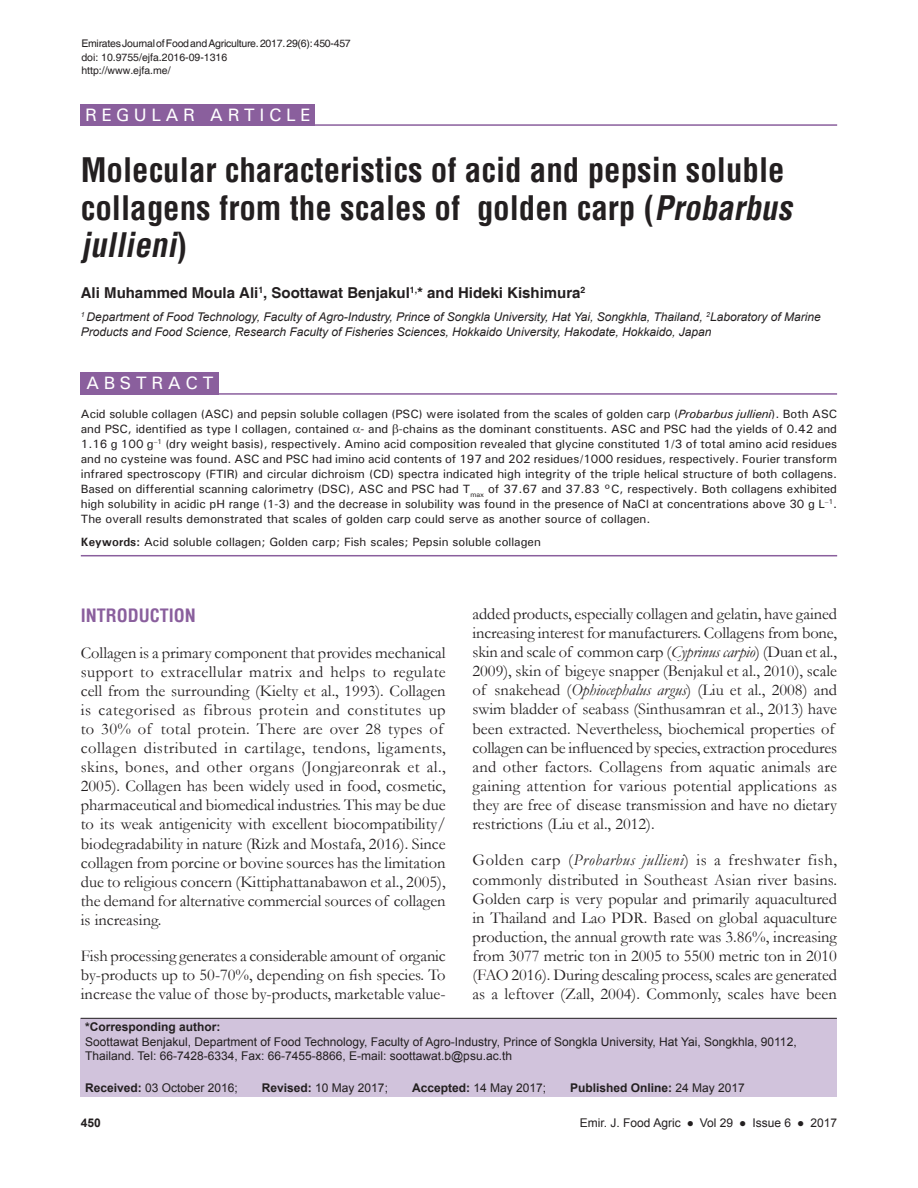
<style>
.page{position:relative;width:918px;height:1188px;background:#fff}
.page>*{position:absolute;margin:0;border:0;box-sizing:border-box;transform-origin:0 0}
.AT{font:700 condensed 33px/37.5px "Helvetica";color:#231f20}
.AH{font:500 18px "Univers";letter-spacing:.25em;color:#fff}
.t1{font:700 condensed 18px "Helvetica";color:#8a5f9d}
.ABSH{font:500 18px "Univers";letter-spacing:.25em;color:#fff}
.TX{font:16.5px/19px "Garamond";color:#231f20}
.AU{font:700 15px "Helvetica";color:#231f20}
.ABS{font:500 12px/15px "Univers";color:#231f20;text-align:justify}
.ADD{font:12px/14.4px "Arial";color:#231f20}
.AFF{font:italic 12px/14.4px "Arial";color:#231f20}
.KWD{font:500 12px "Univers";color:#231f20}
.His{font:12px "Arial";color:#231f20}
.His-2{font:700 12px "Arial";color:#231f20}
.Journal{font:10.5px "Helvetica";letter-spacing:-.025em;color:#231f20}
.Journal-2{font:10.5px "Helvetica";color:#231f20}
.s1{font-style:italic}
.s2{font-weight:700}
.s3{font-weight:400}
</style>
<div class="page">
<hr style="left:81px;top:555px;width:756px;height:1px;background:#8a5f9d">
<div style="left:81px;top:372px;width:138px;height:23px;background:#8a5f9d"></div>
<hr style="left:81px;top:393px;width:756px;height:2px;background:#8a5f9d">
<div style="left:81px;top:104px;width:234px;height:22px;background:#8a5f9d"></div>
<hr style="left:81px;top:124px;width:756px;height:2px;background:#8a5f9d">
<div style="left:81px;top:1018px;width:756px;height:78px;background:#d1c3dc"></div>
<hr style="left:81px;top:1018px;width:756px;height:1px;background:#231f20">
<p class="Journal" style="left:81px;top:37px;width:271px">Emirates Journal of Food and Agriculture. 2017. 29(6): 450-457</p>
<p class="Journal-2" style="left:81px;top:51px;width:147px">doi: 10.9755/ejfa.2016-09-1316</p>
<p class="Journal-2" style="left:81px;top:64px;width:91px">http://www.ejfa.me/</p>
<p class="AH" style="left:85px;top:104px;width:227px">REGULAR ARTICLE</p>
<p class="AT" style="left:81px;top:151px;width:720px">Molecular characteristics of acid and pepsin soluble collagens from the scales of golden carp (<span class="s1">Probarbus jullieni</span>)</p>
<p class="AU" style="left:81px;top:284px;width:506px">Ali Muhammed Moula Ali<sup>1</sup>, Soottawat Benjakul<sup>1,</sup>* and Hideki Kishimura<sup>2</sup></p>
<p class="AFF" style="left:81px;top:310px;width:742px"><sup>1</sup> Department of Food Technology, Faculty of Agro-Industry, Prince of Songkla University, Hat Yai, Songkhla, Thailand, <sup>2</sup>Laboratory of Marine<br>Products and Food Science, Research Faculty of Fisheries Sciences, Hokkaido University, Hakodate, Hokkaido, Japan</p>
<p class="ABSH" style="left:86px;top:371px;width:129px">ABSTRACT</p>
<p class="ABS" style="left:81px;top:406px;width:758px">Acid soluble collagen (ASC) and pepsin soluble collagen (PSC) were isolated from the scales of golden carp (<span class="s1">Probarbus jullieni</span>). Both ASC and PSC, identified as type I collagen, contained - and -chains as the dominant constituents. ASC and PSC had the yields of 0.42 and 1.16 g 100 g <sup>1</sup> (dry weight basis), respectively. Amino acid composition revealed that glycine constituted 1/3 of total amino acid residues and no cysteine was found. ASC and PSC had imino acid contents of 197 and 202 residues/1000 residues, respectively. Fourier transform infrared spectroscopy (FTIR) and circular dichroism (CD) spectra indicated high integrity of the triple helical structure of both collagens.<br>Based on differential scanning calorimetry (DSC), ASC and PSC had T<sub>max</sub> of 37.67 and 37.83 °C, respectively. Both collagens exhibited high solubility in acidic pH range (1-3) and the decrease in solubility was found in the presence of NaCl at concentrations above 30 g L <sup>1</sup>.<br>The overall results demonstrated that scales of golden carp could serve as another source of collagen.</p>
<p class="KWD" style="left:81px;top:535px;width:462px"><span class="s2">Keywords:</span> Acid soluble collagen; Golden carp; Fish scales; Pepsin soluble collagen</p>
<h1 class="t1" style="left:81px;top:603px;width:117px">INTRODUCTION</h1>
<p class="TX" style="left:81px;top:643px;width:366px">Collagen is a primary component that provides mechanical support to extracellular matrix and helps to regulate cell from the surrounding (Kielty et al., 1993). Collagen is categorised as fibrous protein and constitutes up to 30% of total protein. There are over 28 types of collagen distributed in cartilage, tendons, ligaments, skins, bones, and other organs (Jongjareonrak et al., 2005). Collagen has been widely used in food, cosmetic, pharmaceutical and biomedical industries. This may be due to its weak antigenicity with excellent biocompatibility/ biodegradability in nature (Rizk and Mostafa, 2016). Since collagen from porcine or bovine sources has the limitation due to religious concern (Kittiphattanabawon et al., 2005), the demand for alternative commercial sources of collagen is increasing.</p>
<p class="TX" style="left:81px;top:946px;width:366px;text-align:justify">Fish processing generates a considerable amount of organic by-products up to 50-70%, depending on fish species. To increase the value of those by-products, marketable value-</p>
<p class="TX" style="left:472px;top:604px;width:366px">added products, especially collagen and gelatin, have gained increasing interest for manufacturers. Collagens from bone, skin and scale of common carp (<span class="s1">Cyprinus carpio</span>) (Duan et al., 2009), skin of bigeye snapper (Benjakul et al., 2010), scale of snakehead (<span class="s1">Ophiocephalus argus</span>) (Liu et al., 2008) and swim bladder of seabass (Sinthusamran et al., 2013) have been extracted. Nevertheless, biochemical properties of collagen can be influenced by species, extraction procedures and other factors. Collagens from aquatic animals are gaining attention for various potential applications as they are free of disease transmission and have no dietary restrictions (Liu et al., 2012).</p>
<p class="TX" style="left:472px;top:850px;width:366px;text-align:justify">Golden carp (<span class="s1">Probarbus jullieni</span>) is a freshwater fish, commonly distributed in Southeast Asian river basins.<br>Golden carp is very popular and primarily aquacultured in Thailand and Lao PDR. Based on global aquaculture production, the annual growth rate was 3.86%, increasing from 3077 metric ton in 2005 to 5500 metric ton in 2010 (FAO 2016). During descaling process, scales are generated as a leftover (Zall, 2004). Commonly, scales have been</p>
<p class="ADD" style="left:85px;top:1020px;width:713px"><span class="s2">*Corresponding author:<br></span>Soottawat Benjakul, Department of Food Technology, Faculty of Agro-Industry, Prince of Songkla University, Hat Yai, Songkhla, 90112,<br>Thailand. Tel: 66-7428-6334, Fax: 66-7455-8866, E-mail: soottawat.b@psu.ac.th</p>
<p class="His" style="left:85px;top:1079px;width:154px"><span class="s2">Received:</span> 03 October 2016;</p>
<p class="His" style="left:262px;top:1079px;width:128px"><span class="s2">Revised:</span> 10 May 2017;</p>
<p class="His" style="left:412px;top:1079px;width:136px"><span class="s2">Accepted:</span> 14 May 2017;</p>
<p class="His-2" style="left:570px;top:1079px;width:176px">Published Online: <span class="s3">24 May 2017</span></p>
<p class="His-2" style="left:81px;top:1115px;width:22px">450</p>
<p class="ADD" style="left:580px;top:1116px;width:259px">Emir. J. Food Agric ● Vol 29 ● Issue 6 ● 2017</p>
</div>
